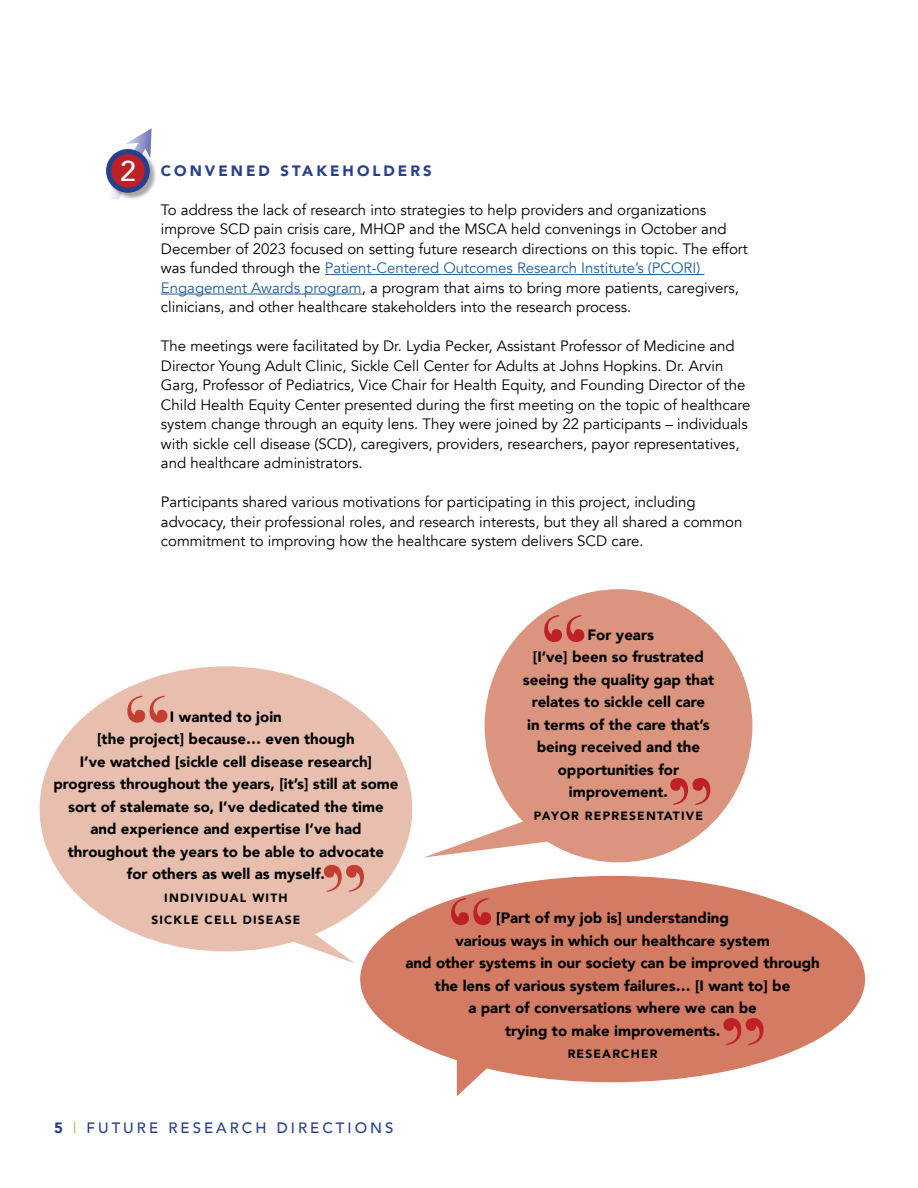
<style>
.page{position:relative;width:918px;height:1188px;background:#fff}
.page>*{position:absolute;margin:0;border:0;box-sizing:border-box;transform-origin:0 0}
.t1{font:700 93px "Bodoni Svty Two ITCTT";color:#bd2126}
.t2{font:700 93px "Bodoni Svty Two ITCTT";color:#c33f31}
.t3{font:500 28.5px "Avenir";color:#fff}
.t4{font:15px/19.5px "Avenir";color:#000}
.t5{font:900 15px/22.5px "Avenir";color:#000;text-align:center}
.t6{font:500 15px "Avenir";letter-spacing:.2em;color:#25408f}
.t7{font:900 15px "Avenir";letter-spacing:.2em;color:#25408f}
.t8{font:900 12px/22.5px "Avenir";letter-spacing:.1em;color:#000;text-align:center}
.s1{color:#215e9e}
.s2{font-weight:900}
.s3{color:#a1ce5c}
</style>
<div class="page">
<svg style="left:106px;top:128px;width:46px;height:49px"></svg>
<hr style="left:325px;top:274px;width:379px;height:1px;background:#215e9e">
<hr style="left:161px;top:294px;width:201px;height:1px;background:#215e9e">
<div style="left:40px;top:666px;width:372px;height:285px;background:#e8bfaf;border-radius:50%"></div>
<svg style="left:269px;top:913px;width:85px;height:50px"></svg>
<div style="left:485px;top:589px;width:267px;height:273px;background:#db957f;border-radius:50%"></div>
<div style="left:360px;top:876px;width:505px;height:206px;background:#d37b63;border-radius:50%"></div>
<svg style="left:424px;top:799px;width:161px;height:59px"></svg>
<svg style="left:457px;top:1060px;width:38px;height:36px"></svg>
<div style="left:107px;top:150px;width:51px;height:51px;background:#000;opacity:.35"></div>
<div style="left:109px;top:152px;width:38px;height:38px;background:#bd2126;border-radius:50%"></div>
<div style="left:106px;top:149px;width:44px;height:44px;border:5px solid #25408f;border-radius:50%"></div>
<h2 class="t3" style="left:120px;top:146px;width:17px">2</h2>
<p class="t7" style="left:161px;top:158px;width:272px">CONVENED STAKEHOLDERS</p>
<p class="t4" style="left:161px;top:200px;width:588px">To address the lack of research into strategies to help providers and organizations improve SCD pain crisis care, MHQP and the MSCA held convenings in October and December of 2023 focused on setting future research directions on this topic. The effort was funded through the <span class="s1">Patient-Centered Outcomes Research Institute’s (PCORI)<br>Engagement Awards program</span>, a program that aims to bring more patients, caregivers, clinicians, and other healthcare stakeholders into the research process.</p>
<p class="t4" style="left:161px;top:337px;width:591px">The meetings were facilitated by Dr. Lydia Pecker, Assistant Professor of Medicine and Director Young Adult Clinic, Sickle Cell Center for Adults at Johns Hopkins. Dr. Arvin Garg, Professor of Pediatrics, Vice Chair for Health Equity, and Founding Director of the Child Health Equity Center presented during the first meeting on the topic of healthcare system change through an equity lens. They were joined by 22 participants – individuals with sickle cell disease (SCD), caregivers, providers, researchers, payor representatives, and healthcare administrators.</p>
<p class="t4" style="left:161px;top:493px;width:583px">Participants shared various motivations for participating in this project, including advocacy, their professional roles, and research interests, but they all shared a common commitment to improving how the healthcare system delivers SCD care.</p>
<h1 class="t1" style="left:538px;top:572px;width:54px">“</h1>
<p class="t5" style="left:523px;top:623px;width:193px">For years<br>[I’ve] been so frustrated seeing the quality gap that relates to sickle cell care<br>in terms of the care that’s being received and the opportunities for improvement.</p>
<p class="t8" style="left:534px;top:804px;width:171px">PAYOR REPRESENTATIVE</p>
<h1 class="t2" style="left:122px;top:652px;width:54px">“</h1>
<p class="t5" style="left:53px;top:705px;width:347px">I wanted to join<br>[the project] because… even though<br>I’ve watched [sickle cell disease research] progress throughout the years, [it’s] still at some sort of stalemate so, I’ve dedicated the time and experience and expertise I’ve had throughout the years to be able to advocate<br>for others as well as myself.</p>
<p class="t8" style="left:151px;top:886px;width:151px">INDIVIDUAL WITH<br>SICKLE CELL DISEASE</p>
<h1 class="t1" style="left:664px;top:734px;width:54px">”</h1>
<h1 class="t2" style="left:318px;top:821px;width:54px">”</h1>
<h1 class="t1" style="left:445px;top:855px;width:54px">“</h1>
<p class="t5" style="left:405px;top:907px;width:416px">[Part of my job is] understanding<br>various ways in which our healthcare system<br>and other systems in our society can be improved through the lens of various system failures… [I want to] be<br>a part of conversations where we can be<br>trying to make improvements.</p>
<p class="t8" style="left:568px;top:1043px;width:91px">RESEARCHER</p>
<h1 class="t1" style="left:717px;top:974px;width:54px">”</h1>
<p class="t6" style="left:54px;top:1115px;width:341px"><span class="s2">5</span> <span class="s3">|</span> FUTURE RESEARCH DIRECTIONS</p>
</div>
